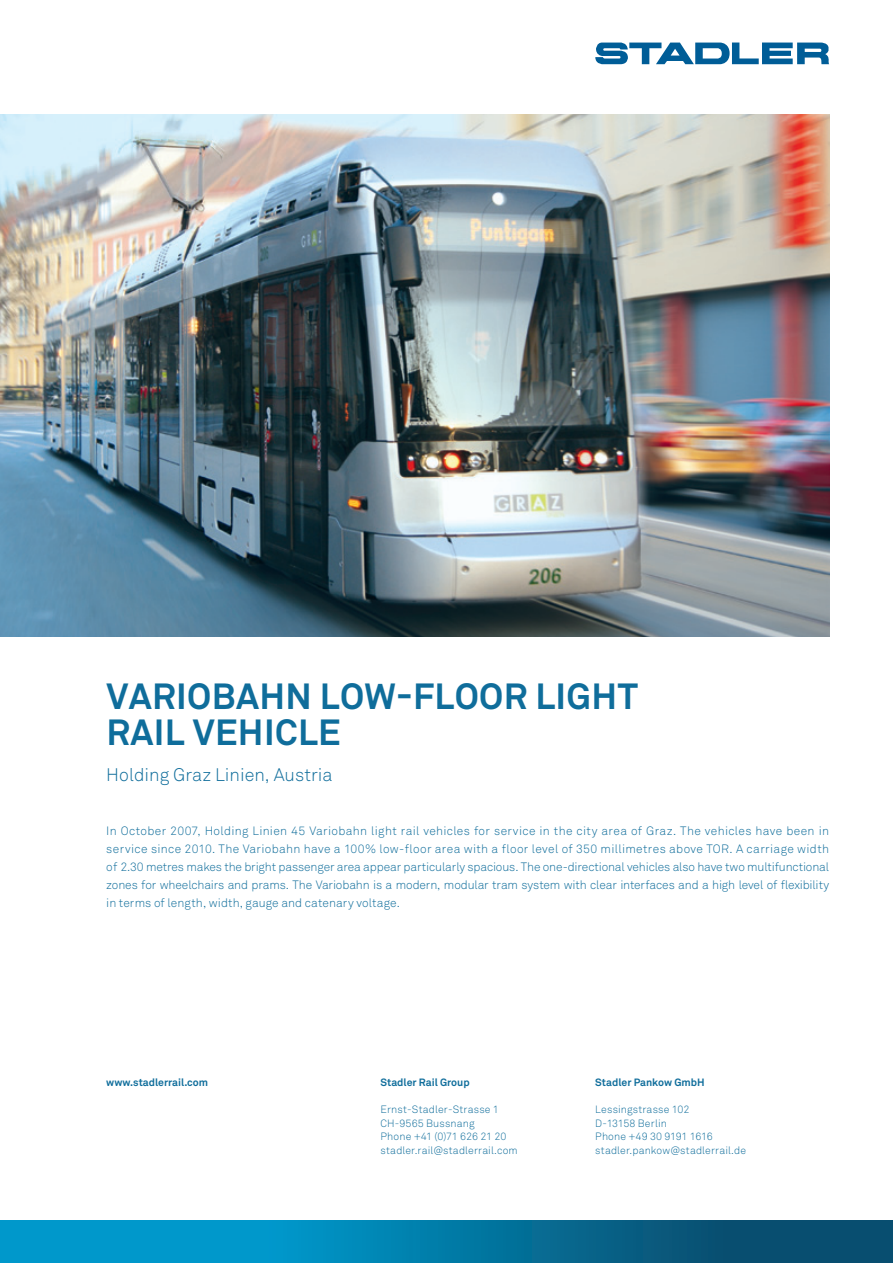
<style>
.page{position:relative;width:893px;height:1263px;background:#fff}
.page>*{position:absolute;margin:0;border:0;box-sizing:border-box;transform-origin:0 0}
.t1{font:700 36px/36px "Akkurat Pro";letter-spacing:.01em;color:#0f6d9b}
.t2{font:300 18px "Akkurat Pro";color:#0f6d9b}
.t3{font:300 12px/18px "Akkurat Pro";letter-spacing:.005em;color:#0f6d9b;text-align:justify}
.t4{font:300 10.5px/13.5px "Akkurat Pro";letter-spacing:.015em;color:#0f6d9b}
.t5{font:700 10.5px "Akkurat Pro";color:#0f6d9b}
</style>
<div class="page">
<svg style="left:595px;top:43px;width:234px;height:21px"></svg>
<svg style="left:0;top:1221px;width:893px;height:42px;background:#0377a2"></svg>
<img style="left:0;top:115px;width:829px;height:522px">
<h1 class="t1" style="left:106px;top:677px;width:533px">Variobah n low-floor Light<br>Rail Veh icle</h1>
<h2 class="t2" style="left:106px;top:764px;width:228px">Holding Graz Linien, Austria</h2>
<p class="t3" style="left:106px;top:821px;width:724px">In October 2007, Holding Linien 45 Variobahn light rail vehicles for service in the city area of Graz. The vehicles have been in service since 2010. The Variobahn have a 100% low-floor area with a floor level of 350 millimetres above TOR. A carriage width of 2.30 metres makes the bright passenger area appear particularly spacious. The one-directional vehicles also have two multifunctional zones for wheelchairs and prams. The Variobahn is a modern, modular tram system with clear interfaces and a high level of flexibility in terms of length, width, gauge and catenary voltage.</p>
<p class="t5" style="left:106px;top:1076px;width:103px">www.stadlerrail.com</p>
<p class="t5" style="left:381px;top:1076px;width:91px">Stadler Rail Group</p>
<p class="t4" style="left:381px;top:1103px;width:139px">Ernst-Stadler-Strasse 1<br>CH-9565 Bussnang<br>Phone +41 (0)71 626 21 20 stadler.rail@stadlerrail.com</p>
<p class="t5" style="left:595px;top:1076px;width:111px">Stadler Pankow GmbH</p>
<p class="t4" style="left:595px;top:1103px;width:152px">Lessingstrasse 102<br>D-13158 Berlin<br>Phone +49 30 9191 1616 stadler.pankow@stadlerrail.de</p>
</div>
